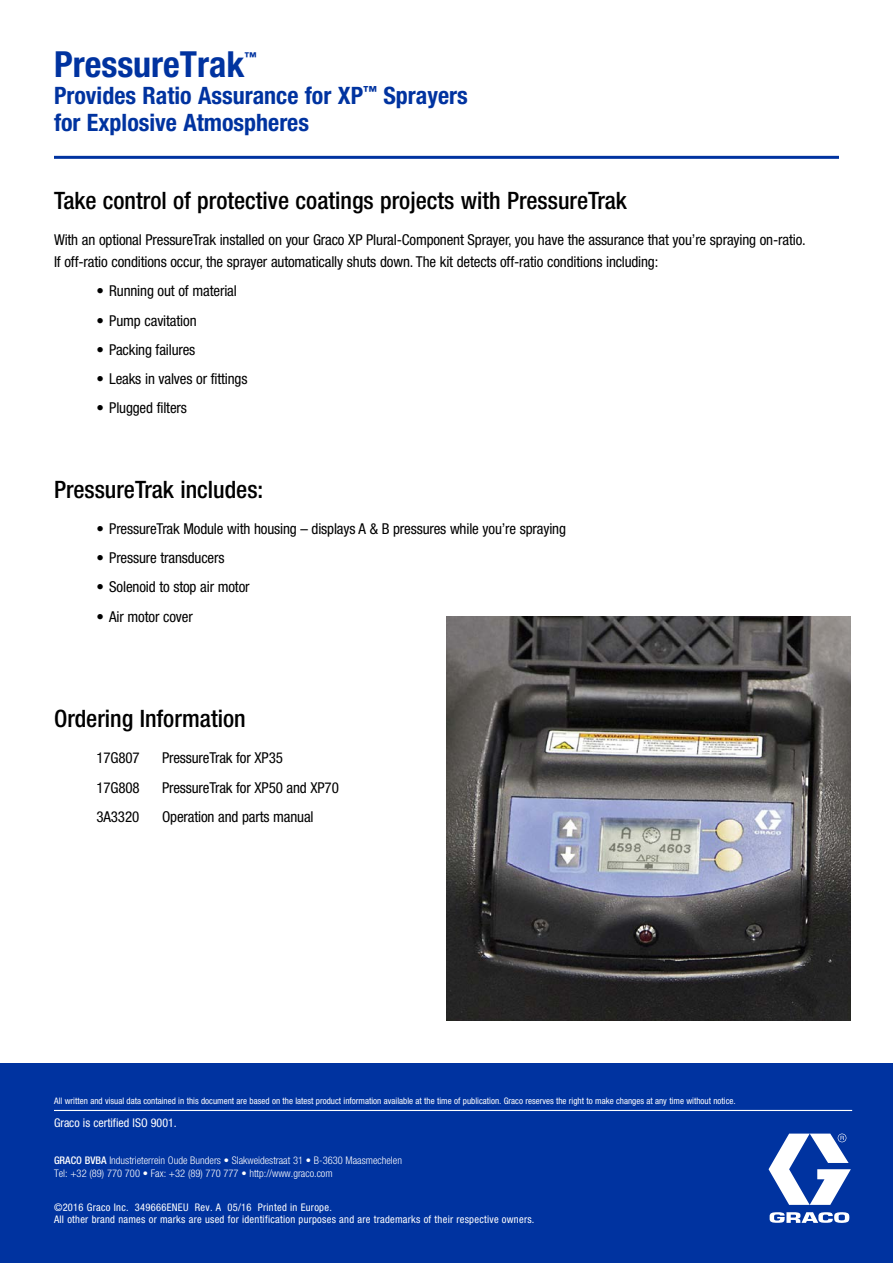
<style>
.page{position:relative;width:893px;height:1263px;background:#fff}
.page>*{position:absolute;margin:0;border:0;box-sizing:border-box;transform-origin:0 0}
.t1{font:700 condensed 36px "Helvetica Neue LT Std";color:#0033a0}
.t2{font:500 condensed 24px "Helvetica Neue LT Std";color:#000}
.t3{font:700 condensed 24px/27px "Helvetica Neue LT Std";color:#0033a0}
.t4{font:condensed 15px/22.5px "Helvetica Neue LT Std";letter-spacing:-.01em;color:#000}
.t5{font:700 condensed 12.3px "Helvetica Neue LT Std";color:#0033a0}
.t6{font:condensed 12px "Helvetica Neue LT Std";color:#fff}
.t7{font:condensed 10.5px/12px "Helvetica Neue LT Std";letter-spacing:.025em;color:#fff}
.t8{font:300 condensed 10.5px/12.6px "Helvetica Neue LT Std";color:#fff}
.t9{font:condensed 9px "Helvetica Neue LT Std";color:#fff}
.s1{font-weight:500}
</style>
<div class="page">
<div style="left:0;top:1063px;width:893px;height:200px;background:#0033a0"></div>
<svg style="left:768px;top:1133px;width:83px;height:72px"></svg>
<svg style="left:770px;top:1212px;width:79px;height:11px"></svg>
<img style="left:446px;top:617px;width:404px;height:403px">
<hr style="left:54px;top:1110px;width:798px;height:1px;background:#fff">
<hr style="left:54px;top:156px;width:785px;height:3px;background:#0033a0">
<h1 class="t1" style="left:54px;top:42px;width:192px">PressureTrak</h1>
<p class="t5" style="left:245px;top:49px;width:14px">™</p>
<h2 class="t3" style="left:54px;top:81px;width:415px">Provides Ratio Assurance for XP<sup>™</sup> Sprayers for Explosive Atmospheres</h2>
<h2 class="t2" style="left:54px;top:186px;width:575px">Take control of protective coatings projects with PressureTrak</h2>
<p class="t4" style="left:54px;top:228px;width:753px">With an optional PressureTrak installed on your Graco XP Plural-Component Sprayer, you have the assurance that you’re spraying on-ratio.<br>If off-ratio conditions occur, the sprayer automatically shuts down. The kit detects off-ratio conditions including:</p>
<p class="t4" style="left:97px;top:280px;width:142px">• Running out of material</p>
<p class="t4" style="left:97px;top:309px;width:102px">• Pump cavitation</p>
<p class="t4" style="left:97px;top:338px;width:100px">• Packing failures</p>
<p class="t4" style="left:97px;top:367px;width:152px">• Leaks in valves or fittings</p>
<p class="t4" style="left:97px;top:397px;width:92px">• Plugged filters</p>
<h2 class="t2" style="left:54px;top:475px;width:211px">PressureTrak includes:</h2>
<p class="t4" style="left:97px;top:517px;width:471px">• PressureTrak Module with housing – displays A &amp; B pressures while you’re spraying</p>
<p class="t4" style="left:97px;top:546px;width:129px">• Pressure transducers</p>
<p class="t4" style="left:97px;top:576px;width:155px">• Solenoid to stop air motor</p>
<p class="t4" style="left:97px;top:605px;width:98px">• Air motor cover</p>
<h2 class="t2" style="left:54px;top:704px;width:193px">Ordering Information</h2>
<p class="t4" style="left:97px;top:747px;width:45px">17G807</p>
<p class="t4" style="left:162px;top:747px;width:122px">PressureTrak for XP35</p>
<p class="t4" style="left:97px;top:776px;width:45px">17G808</p>
<p class="t4" style="left:162px;top:776px;width:178px">PressureTrak for XP50 and XP70</p>
<p class="t4" style="left:97px;top:805px;width:44px">3A3320</p>
<p class="t4" style="left:162px;top:805px;width:153px">Operation and parts manual</p>
<p class="t9" style="left:54px;top:1095px;width:683px">All written and visual data contained in this document are based on the latest product information available at the time of publication. Graco reserves the right to make changes at any time without notice.</p>
<p class="t6" style="left:54px;top:1116px;width:124px">Graco is certified ISO 9001.</p>
<p class="t8" style="left:54px;top:1154px;width:349px"><span class="s1">GRACO BVBA</span> Industrieterrein Oude Bunders • Slakweidestraat 31 • B-3630 Maasmechelen<br>Tel: +32 (89) 770 700 • Fax: +32 (89) 770 777 • http://www.graco.com</p>
<p class="t7" style="left:54px;top:1201px;width:482px">©2016 Graco Inc. 349666ENEU Rev. A 05/16 Printed in Europe.<br>All other brand names or marks are used for identification purposes and are trademarks of their respective owners.</p>
</div>
